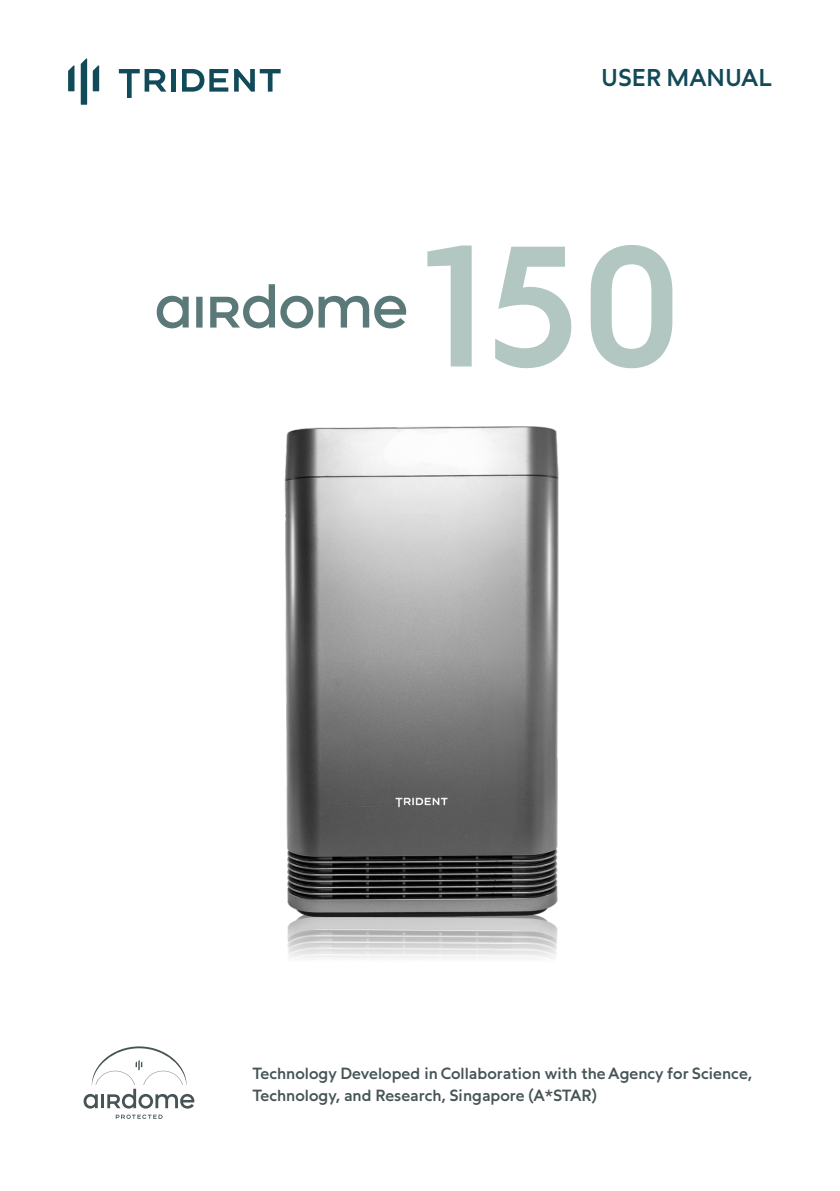
<style>
.page{position:relative;width:840px;height:1191px;background:#fff}
.page>*{position:absolute;margin:0;border:0;box-sizing:border-box;transform-origin:0 0}
.TOC_10_pt{font:169px "Seitu";color:#b2c6c2}
.t1{font:24px "Seitu";color:#134a58}
.Body_8_pt{font:16px/22px "Seitu";color:#465456}
</style>
<div class="page">
<img style="left:284px;top:426px;width:275px;height:532px">
<svg style="left:157px;top:296px;width:31px;height:32px"></svg>
<div style="left:196px;top:297px;width:6px;height:30px;background:#5a7978"></div>
<svg style="left:210px;top:284px;width:196px;height:44px"></svg>
<svg style="left:83px;top:1046px;width:111px;height:62px"></svg>
<svg style="left:116px;top:1114px;width:46px;height:5px"></svg>
<svg style="left:119px;top:69px;width:47px;height:29px"></svg>
<hr style="left:171px;top:69px;width:4px;height:23px;background:#114a58">
<svg style="left:182px;top:69px;width:46px;height:23px"></svg>
<svg style="left:234px;top:69px;width:46px;height:23px"></svg>
<svg style="left:68px;top:65px;width:6px;height:26px"></svg>
<svg style="left:81px;top:58px;width:6px;height:47px"></svg>
<svg style="left:93px;top:65px;width:6px;height:26px"></svg>
<p class="t1" style="left:601px;top:62px;width:172px">USER MANUAL</p>
<p class="TOC_10_pt" style="left:420px;top:202px;width:264px">150</p>
<p class="Body_8_pt" style="left:252px;top:1062px;width:501px">Technology Developed in Collaboration with the Agency for Science,<br>Technology, and Research, Singapore (A*STAR)</p>
</div>
